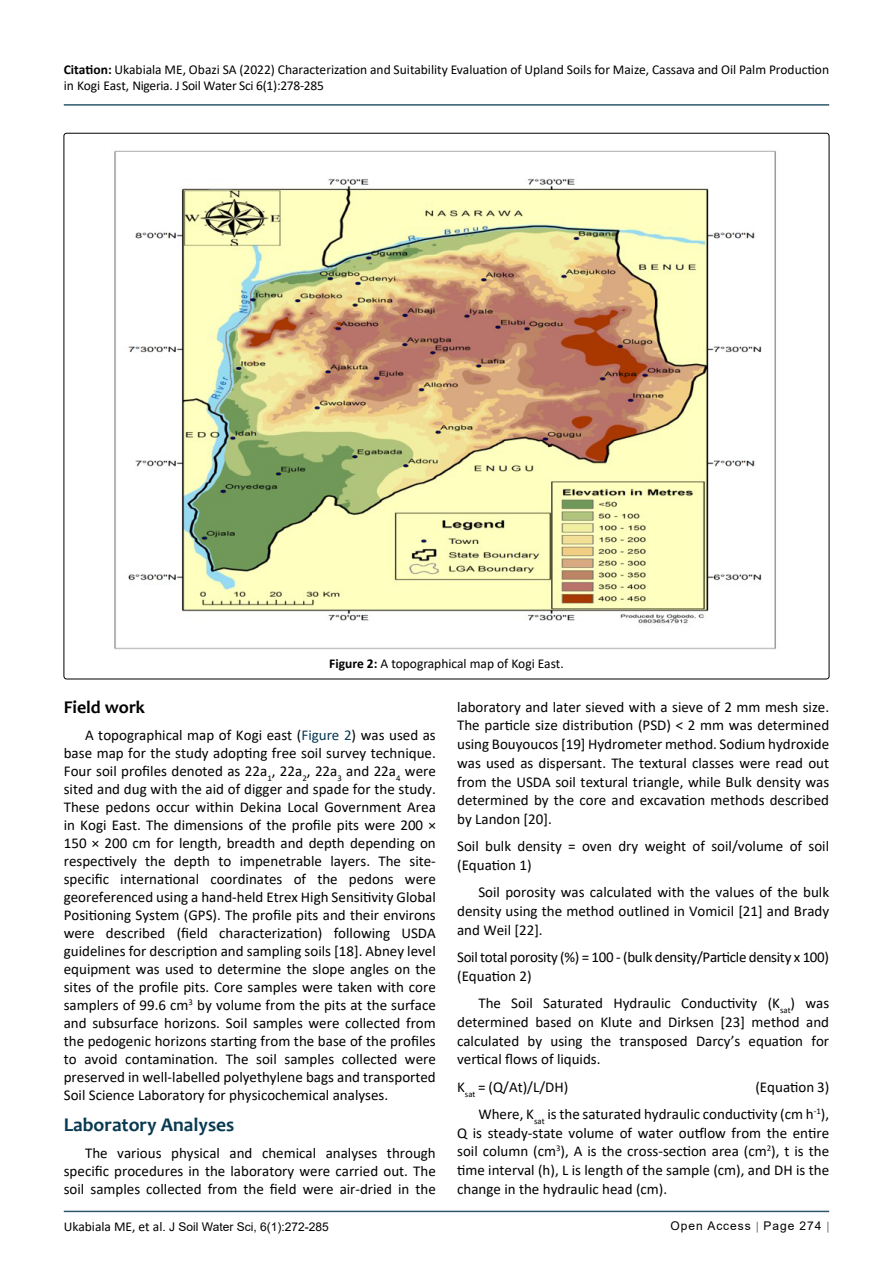
<style>
.page{position:relative;width:893px;height:1263px;background:#fff}
.page>*{position:absolute;margin:0;border:0;box-sizing:border-box;transform-origin:0 0}
.t1{font:700 19.5px "Candara";color:#073950}
.t2{font:700 18px "Candara";color:#000}
.t3{font:15px/18px "Calibri";color:#000;text-align:justify}
.t4{font:15px/18.8px "Calibri";letter-spacing:-.02em;color:#000}
.t5{font:13.5px/16.2px "Calibri";color:#000}
.t6{font:12px "Arial";color:#000}
.t7{font:12px "Arial";letter-spacing:.08em;color:#000}
.s1{font-weight:700}
.s2{color:#073950}
.s3{font-family:"Calibri";font-size:13.5px}
</style>
<div class="page">
<hr style="left:64px;top:1211px;width:765px;height:1px;background:#073950">
<hr style="left:64px;top:104px;width:765px;height:2px;background:#073950">
<img style="left:114px;top:150px;width:662px;height:500px">
<p class="t5" style="left:64px;top:61px;width:767px"><span class="s1">Citation:</span> Ukabiala ME, Obazi SA (2022) Characterization and Suitability Evaluation of Upland Soils for Maize, Cassava and Oil Palm Production in Kogi East, Nigeria. J Soil Water Sci 6(1):278-285</p>
<p class="t5" style="left:329px;top:655px;width:236px"><span class="s1">Figure 2:</span> A topographical map of Kogi East.</p>
<p class="t2" style="left:64px;top:696px;width:83px">Field work</p>
<p class="t3" style="left:64px;top:725px;width:374px;text-indent:21px">A topographical map of Kogi east (<span class="s2">Figure 2</span>) was used as base map for the study adopting free soil survey technique.<br>Four soil profiles denoted as 22a<sub>1</sub>, 22a<sub>2</sub>, 22a<sub>3</sub> and 22a<sub>4</sub> were sited and dug with the aid of digger and spade for the study.<br>These pedons occur within Dekina Local Government Area in Kogi East. The dimensions of the profile pits were 200 × 150 × 200 cm for length, breadth and depth depending on respectively the depth to impenetrable layers. The site&shy;specific international coordinates of the pedons were georeferenced using a hand-held Etrex High Sensitivity Global Positioning System (GPS). The profile pits and their environs were described (field characterization) following USDA guidelines for description and sampling soils [18]. Abney level equipment was used to determine the slope angles on the sites of the profile pits. Core samples were taken with core samplers of 99.6 cm<sup>3</sup> by volume from the pits at the surface and subsurface horizons. Soil samples were collected from the pedogenic horizons starting from the base of the profiles to avoid contamination. The soil samples collected were preserved in well-labelled polyethylene bags and transported Soil Science Laboratory for physicochemical analyses.</p>
<h1 class="t1" style="left:64px;top:1112px;width:172px">Laboratory Analyses</h1>
<p class="t3" style="left:64px;top:1143px;width:374px;text-indent:21px">The various physical and chemical analyses through specific procedures in the laboratory were carried out. The soil samples collected from the field were air-dried in the</p>
<p class="t3" style="left:457px;top:697px;width:374px;line-height:18.8px">laboratory and later sieved with a sieve of 2 mm mesh size.<br>The particle size distribution (PSD) &lt; 2 mm was determined using Bouyoucos [19] Hydrometer method. Sodium hydroxide was used as dispersant. The textural classes were read out from the USDA soil textural triangle, while Bulk density was determined by the core and excavation methods described by Landon [20].</p>
<p class="t3" style="left:457px;top:837px;width:374px;line-height:18.8px">Soil bulk density = oven dry weight of soil/volume of soil (Equation 1)</p>
<p class="t3" style="left:457px;top:883px;width:374px;line-height:18.8px;text-indent:21px">Soil porosity was calculated with the values of the bulk density using the method outlined in Vomicil [21] and Brady and Weil [22].</p>
<p class="t4" style="left:457px;top:947px;width:373px">Soil total porosity (%) = 100 - (bulk density/Particle density x 100) (Equation 2)</p>
<p class="t3" style="left:457px;top:993px;width:374px;line-height:18.8px;text-indent:21px">The Soil Saturated Hydraulic Conductivity (K<sub>sat</sub>) was determined based on Klute and Dirksen [23] method and calculated by using the transposed Darcy’s equation for vertical flows of liquids.</p>
<p class="t3" style="left:457px;top:1077px;width:113px">K<sub>sat</sub> = (Q/At)/L/DH)</p>
<p class="t3" style="left:478px;top:1073px;width:352px;line-height:27.3px;text-align:right">(Equation 3)<br>Where, K<sub>sat</sub> is the saturated hydraulic conductivity (cm h<sup>-1</sup>),</p>
<p class="t3" style="left:457px;top:1123px;width:374px;line-height:18.8px">Q is steady-state volume of water outflow from the entire soil column (cm<sup>3</sup>), A is the cross-section area (cm<sup>2</sup>), t is the time interval (h), L is length of the sample (cm), and DH is the change in the hydraulic head (cm).</p>
<p class="t6" style="left:64px;top:1218px;width:266px"><span class="s3">Ukabiala ME, et al</span>. J Soil Water Sci, 6(1):272-285</p>
<p class="t7" style="left:670px;top:1217px;width:152px">Open Access Page 274</p>
</div>
